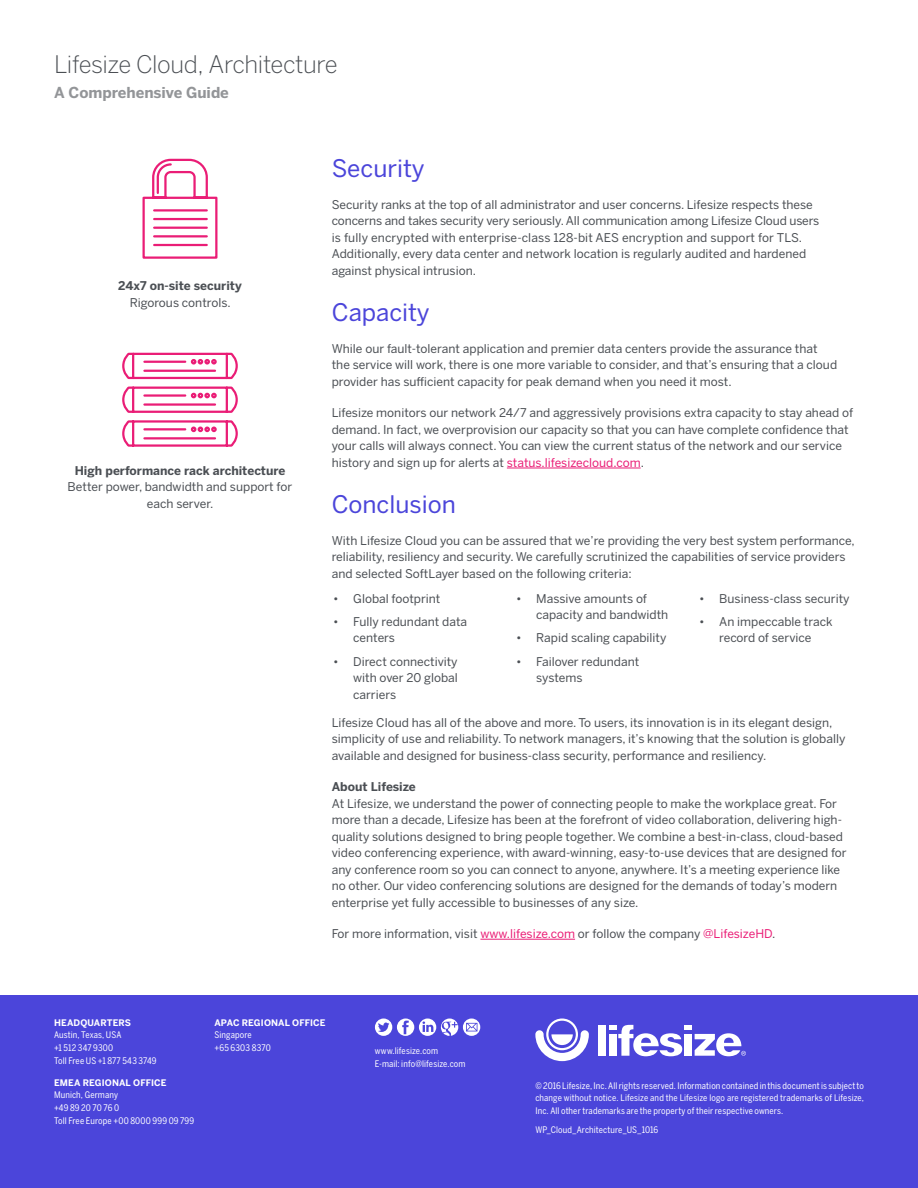
<style>
.page{position:relative;width:918px;height:1188px;background:#fff}
.page>*{position:absolute;margin:0;border:0;box-sizing:border-box;transform-origin:0 0}
.t1{font:300 24px "Benton Sans";letter-spacing:-.02em;color:#4b4f54}
.t2{font:24px "Benton Sans";color:#4b45da}
.t3{font:700 15px "Benton Sans";letter-spacing:-.005em;color:#939598}
.t4{font:12px/16.5px "Benton Sans";color:#4b4f54}
.t5{font:700 12px "Benton Sans";color:#4b4f54}
.t6{font:9px/12.8px "Benton Sans Cond";letter-spacing:.015em;color:#fff}
.t7{font:700 9px "Benton Sans";letter-spacing:.01em;color:#fff}
.s1{color:#ea1d76}
</style>
<div class="page">
<div style="left:0;top:996px;width:918px;height:192px;background:#4b45da"></div>
<svg style="left:535px;top:1019px;width:54px;height:42px"></svg>
<div style="left:609px;top:1025px;width:8px;height:5px;background:#fff"></div>
<div style="left:609px;top:1034px;width:8px;height:22px;background:#fff"></div>
<div style="left:598px;top:1025px;width:7px;height:31px;background:#fff"></div>
<div style="left:684px;top:1025px;width:8px;height:5px;background:#fff"></div>
<div style="left:684px;top:1034px;width:8px;height:22px;background:#fff"></div>
<svg style="left:695px;top:1033px;width:51px;height:23px"></svg>
<svg style="left:618px;top:1025px;width:64px;height:31px"></svg>
<svg style="left:375px;top:1019px;width:105px;height:17px"></svg>
<hr style="left:507px;top:468px;width:134px;height:1px;background:#ea1d76">
<hr style="left:480px;top:939px;width:95px;height:1px;background:#ea1d76">
<svg style="left:142px;top:158px;width:76px;height:101px"></svg>
<svg style="left:122px;top:352px;width:116px;height:95px"></svg>
<h1 class="t1" style="left:54px;top:50px;width:285px">Lifesize Cloud, Architecture</h1>
<p class="t3" style="left:54px;top:83px;width:176px">A Comprehensive Guide</p>
<p class="t5" style="left:118px;top:279px;width:125px">24x7 on-site security</p>
<p class="t4" style="left:130px;top:294px;width:102px">Rigorous controls.</p>
<p class="t5" style="left:75px;top:463px;width:212px">High performance rack architecture</p>
<p class="t4" style="left:68px;top:479px;width:226px;text-align:center">Better power, bandwidth and support for each server.</p>
<h1 class="t2" style="left:332px;top:154px;width:94px">Security</h1>
<p class="t4" style="left:332px;top:196px;width:489px">Security ranks at the top of all administrator and user concerns. Lifesize respects these concerns and takes security very seriously. All communication among Lifesize Cloud users is fully encrypted with enterprise-class 128-bit AES encryption and support for TLS.<br>Additionally, every data center and network location is regularly audited and hardened against physical intrusion.</p>
<h1 class="t2" style="left:332px;top:298px;width:99px">Capacity</h1>
<p class="t4" style="left:332px;top:340px;width:507px">While our fault-tolerant application and premier data centers provide the assurance that the service will work, there is one more variable to consider, and that’s ensuring that a cloud provider has sufficient capacity for peak demand when you need it most.</p>
<p class="t4" style="left:332px;top:405px;width:523px">Lifesize monitors our network 24/7 and aggressively provisions extra capacity to stay ahead of demand. In fact, we overprovision our capacity so that you can have complete confidence that your calls will always connect. You can view the current status of the network and our service history and sign up for alerts at <span class="s1">status.lifesizecloud.com</span>.</p>
<h1 class="t2" style="left:332px;top:490px;width:126px">Conclusion</h1>
<p class="t4" style="left:332px;top:532px;width:525px">With Lifesize Cloud you can be assured that we’re providing the very best system performance, reliability, resiliency and security. We carefully scrutinized the capabilities of service providers and selected SoftLayer based on the following criteria:</p>
<p class="t4" style="left:333px;top:590px;width:109px">• Global footprint</p>
<p class="t4" style="left:353px;top:613px;width:115px;text-indent:-20px">• Fully redundant data centers</p>
<p class="t4" style="left:353px;top:653px;width:106px;text-align:justify;text-indent:-20px">• Direct connectivity with over 20 global carriers</p>
<p class="t4" style="left:536px;top:590px;width:134px;text-indent:-20px">• Massive amounts of capacity and bandwidth</p>
<p class="t4" style="left:516px;top:630px;width:152px">• Rapid scaling capability</p>
<p class="t4" style="left:536px;top:653px;width:105px;text-indent:-20px">• Failover redundant systems</p>
<p class="t4" style="left:699px;top:590px;width:152px">• Business-class security</p>
<p class="t4" style="left:699px;top:613px;width:135px;text-align:center">• An impeccable track record of service</p>
<p class="t4" style="left:332px;top:714px;width:515px">Lifesize Cloud has all of the above and more. To users, its innovation is in its elegant design, simplicity of use and reliability. To network managers, it’s knowing that the solution is globally available and designed for business-class security, performance and resiliency.</p>
<p class="t5" style="left:332px;top:779px;width:85px">About Lifesize</p>
<p class="t4" style="left:332px;top:795px;width:516px">At Lifesize, we understand the power of connecting people to make the workplace great. For more than a decade, Lifesize has been at the forefront of video collaboration, delivering high&shy;quality solutions designed to bring people together. We combine a best-in-class, cloud-based video conferencing experience, with award-winning, easy-to-use devices that are designed for any conference room so you can connect to anyone, anywhere. It’s a meeting experience like no other. Our video conferencing solutions are designed for the demands of today’s modern enterprise yet fully accessible to businesses of any size.</p>
<p class="t4" style="left:332px;top:925px;width:445px">For more information, visit <span class="s1">www.lifesize.com</span> or follow the company <span class="s1">@LifesizeHD</span>.</p>
<p class="t7" style="left:54px;top:1017px;width:79px">HEADQUARTERS</p>
<p class="t6" style="left:54px;top:1029px;width:104px">Austin, Texas, USA<br>+1 512 347 9300<br>Toll Free US +1 877 543 3749</p>
<p class="t7" style="left:54px;top:1077px;width:114px">EMEA REGIONAL OFFICE</p>
<p class="t6" style="left:54px;top:1089px;width:142px">Munich, Germany<br>+49 89 20 70 76 0<br>Toll Free Europe +00 8000 999 09 799</p>
<p class="t7" style="left:214px;top:1017px;width:113px">APAC REGIONAL OFFICE</p>
<p class="t6" style="left:214px;top:1029px;width:58px">Singapore<br>+65 6303 8370</p>
<p class="t6" style="left:375px;top:1044px;width:92px">www.lifesize.com<br>E-mail: info@lifesize.com</p>
<p class="t6" style="left:535px;top:1079px;width:330px;text-align:justify">© 2016 Lifesize, Inc. All rights reserved. Information contained in this document is subject to change without notice. Lifesize and the Lifesize logo are registered trademarks of Lifesize, Inc. All other trademarks are the property of their respective owners.</p>
<p class="t6" style="left:535px;top:1123px;width:124px">WP_Cloud_Architecture_US_1016</p>
</div>
